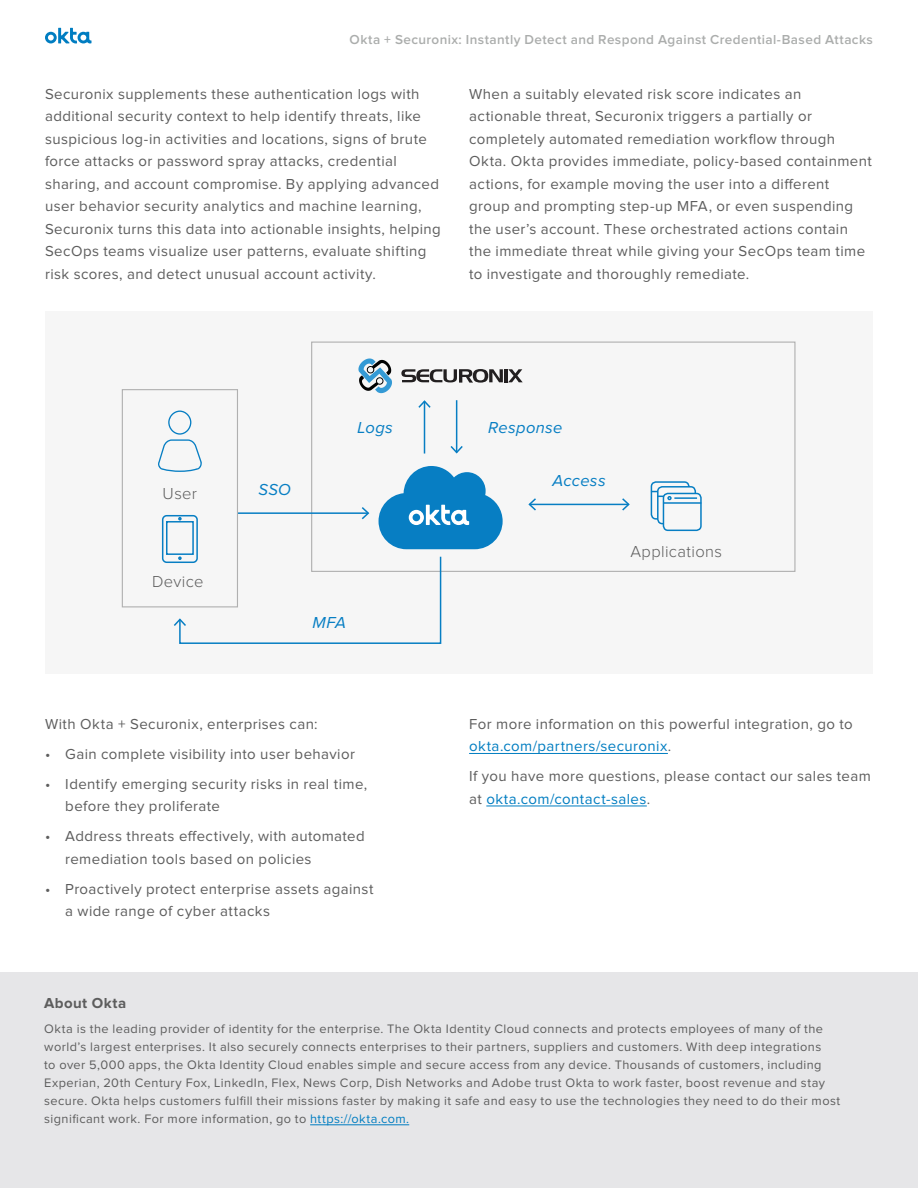
<style>
.page{position:relative;width:918px;height:1188px;background:#fff}
.page>*{position:absolute;margin:0;border:0;box-sizing:border-box;transform-origin:0 0}
.t1{font:italic 16.5px "Proxima Nova";letter-spacing:.015em;color:#077ec3}
.t2{font:300 16.5px "Proxima Nova";letter-spacing:.02em;color:#5d5d5d}
.t3{font:15px/22.5px "Proxima Nova";letter-spacing:.025em;color:#5d5d5d}
.t4{font:700 15px "Proxima Nova";letter-spacing:.03em;color:#5d5d5d}
.t5{font:600 13.5px "Proxima Nova";letter-spacing:.03em;color:#abadac}
.t6{font:12.75px/18px "Proxima Nova";letter-spacing:.035em;color:#5d5d5d}
.s1{color:#007dc1}
</style>
<div class="page">
<div style="left:45px;top:311px;width:827px;height:363px;background:#f6f6f6"></div>
<svg style="left:45px;top:28px;width:47px;height:16px"></svg>
<div style="left:0;top:972px;width:918px;height:216px;background:#e6e6e8"></div>
<hr style="left:310px;top:1125px;width:99px;height:1px;background:#007dc1">
<hr style="left:469px;top:753px;width:199px;height:1px;background:#007dc1">
<hr style="left:486px;top:806px;width:161px;height:1px;background:#007dc1">
<svg style="left:401px;top:369px;width:122px;height:14px"></svg>
<svg style="left:358px;top:359px;width:34px;height:34px"></svg>
<div style="left:122px;top:389px;width:116px;height:218px;border:1px solid #b0b0b0"></div>
<hr style="left:529px;top:504px;width:100px;height:1px;background:#077ec3">
<svg style="left:621px;top:498px;width:9px;height:13px"></svg>
<svg style="left:528px;top:498px;width:10px;height:13px"></svg>
<div style="left:651px;top:481px;width:39px;height:39px;border:2px solid #077ec3;border-radius:5px"></div>
<hr style="left:651px;top:491px;width:38px;height:1px;background:#077ec3">
<svg style="left:658px;top:487px;width:37px;height:37px"></svg>
<div style="left:657px;top:486px;width:39px;height:38px;border:2px solid #077ec3;border-radius:5px"></div>
<hr style="left:657px;top:496px;width:39px;height:1px;background:#077ec3">
<div style="left:663px;top:493px;width:38px;height:37px;background:#f7f7f7;border-radius:5px"></div>
<div style="left:663px;top:493px;width:39px;height:38px;border:2px solid #077ec3;border-radius:5px"></div>
<hr style="left:663px;top:502px;width:38px;height:2px;background:#077ec3">
<hr style="left:674px;top:497px;width:23px;height:2px;background:#077ec3">
<svg style="left:667px;top:496px;width:5px;height:4px"></svg>
<svg style="left:158px;top:399px;width:345px;height:245px"></svg>
<p class="t5" style="left:350px;top:31px;width:525px">Okta + Securonix: Instantly Detect and Respond Against Credential-Based Attacks</p>
<p class="t3" style="left:45px;top:83px;width:397px">Securonix supplements these authentication logs with additional security context to help identify threats, like suspicious log-in activities and locations, signs of brute force attacks or password spray attacks, credential sharing, and account compromise. By applying advanced user behavior security analytics and machine learning, Securonix turns this data into actionable insights, helping SecOps teams visualize user patterns, evaluate shifting risk scores, and detect unusual account activity.</p>
<p class="t3" style="left:469px;top:83px;width:404px">When a suitably elevated risk score indicates an actionable threat, Securonix triggers a partially or completely automated remediation workflow through Okta. Okta provides immediate, policy-based containment actions, for example moving the user into a different group and prompting step-up MFA, or even suspending the user’s account. These orchestrated actions contain the immediate threat while giving your SecOps team time to investigate and thoroughly remediate.</p>
<p class="t2" style="left:163px;top:486px;width:36px">User</p>
<p class="t2" style="left:152px;top:574px;width:53px">Device</p>
<p class="t1" style="left:258px;top:482px;width:34px">SSO</p>
<p class="t1" style="left:358px;top:420px;width:37px">Logs</p>
<p class="t1" style="left:313px;top:615px;width:35px">MFA</p>
<p class="t3" style="left:45px;top:713px;width:274px">With Okta + Securonix, enterprises can:</p>
<p class="t3" style="left:45px;top:743px;width:312px">• Gain complete visibility into user behavior</p>
<p class="t3" style="left:65px;top:773px;width:303px;text-indent:-20px">• Identify emerging security risks in real time, before they proliferate</p>
<p class="t3" style="left:65px;top:826px;width:301px;text-indent:-20px">• Address threats effectively, with automated remediation tools based on policies</p>
<p class="t3" style="left:65px;top:878px;width:310px;text-indent:-20px">• Proactively protect enterprise assets against a wide range of cyber attacks</p>
<p class="t1" style="left:488px;top:420px;width:76px">Response</p>
<p class="t1" style="left:553px;top:473px;width:55px">Access</p>
<p class="t2" style="left:630px;top:544px;width:93px">Applications</p>
<p class="t3" style="left:469px;top:713px;width:385px">For more information on this powerful integration, go to <span class="s1">okta.com/partners/securonix</span>.</p>
<p class="t3" style="left:469px;top:766px;width:403px">If you have more questions, please contact our sales team at <span class="s1">okta.com/contact-sales</span>.</p>
<p class="t4" style="left:44px;top:994px;width:83px">About Okta</p>
<p class="t6" style="left:44px;top:1020px;width:798px">Okta is the leading provider of identity for the enterprise. The Okta Identity Cloud connects and protects employees of many of the world’s largest enterprises. It also securely connects enterprises to their partners, suppliers and customers. With deep integrations<br>to over 5,000 apps, the Okta Identity Cloud enables simple and secure access from any device. Thousands of customers, including Experian, 20th Century Fox, LinkedIn, Flex, News Corp, Dish Networks and Adobe trust Okta to work faster, boost revenue and stay secure. Okta helps customers fulfill their missions faster by making it safe and easy to use the technologies they need to do their most significant work. For more information, go to <span class="s1">https://okta.com.</span></p>
</div>
